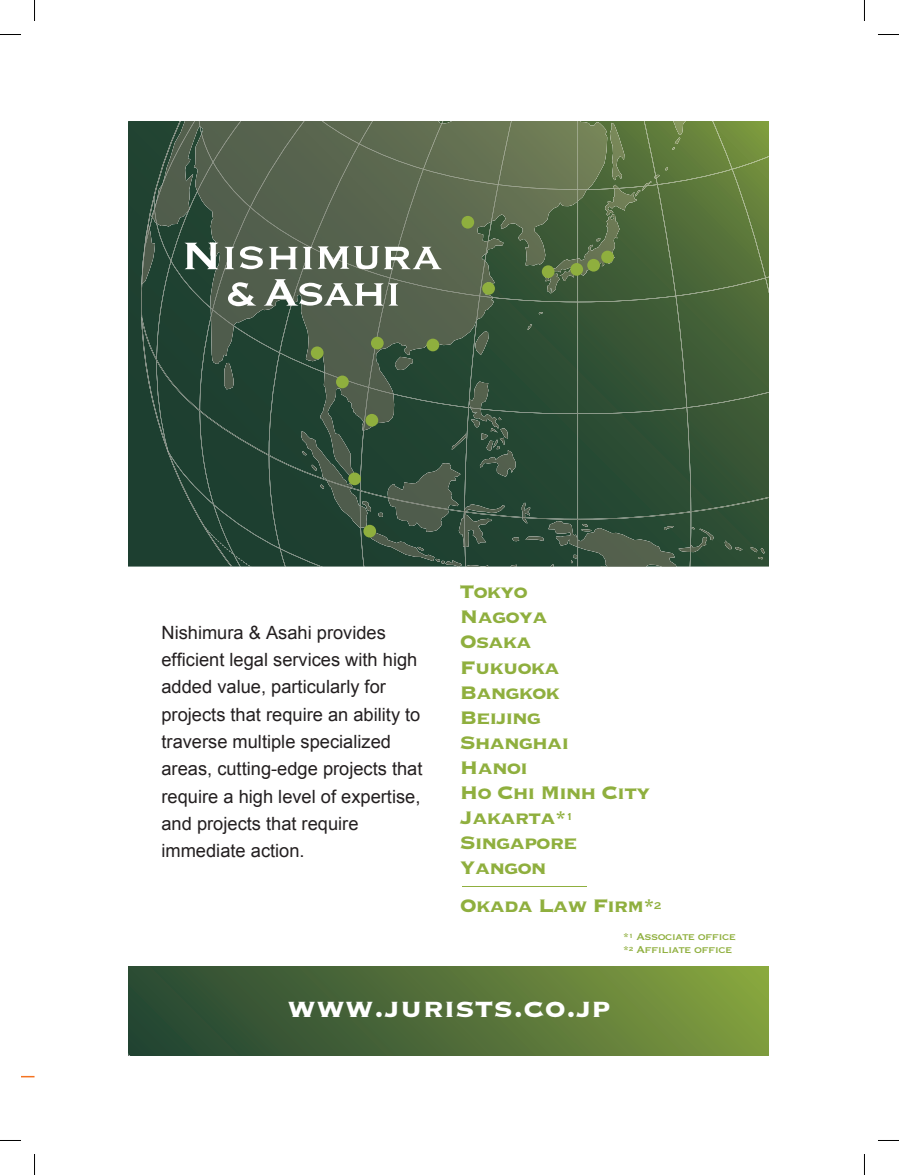
<style>
.page{position:relative;width:899px;height:1175px;background:#fff}
.page>*{position:absolute;margin:0;border:0;box-sizing:border-box;transform-origin:0 0}
.t1{font:34.5px "Copperplate Gothic Std 33 BC+SNLCDB";color:#fff}
.t2{font:23.85px/25px "Copperplate Gothic Std 33 BC+SNLCDB";letter-spacing:-.05em;color:#8faf3e}
.t3{font:18.3px/27.3px "Arial MT+VPQGVE";color:#231f20}
.t4{font:13.05px/13px "Copperplate Gothic Std 31 BC+DYQURC";letter-spacing:-.05em;color:#8faf3e}
.s1{font-family:"Copperplate Gothic Std 31 BC+DYQURC";font-size:13.05px}
.s2{font-size:7.8px}
</style>
<div class="page">
<svg style="left:21px;top:1075px;width:13px;height:2px"></svg>
<svg style="left:232px;top:122px;width:536px;height:445px;background:#465e41"></svg>
<img style="left:141px;top:122px;width:91px;height:445px">
<svg style="left:240px;top:484px;width:528px;height:83px;background:#304d3a"></svg>
<svg style="left:166px;top:445px;width:3px;height:9px"></svg>
<img style="left:142px;top:224px;width:6px;height:60px">
<div style="left:128px;top:966px;width:640px;height:89px;background:linear-gradient(to right,#244333,#839f3f)"></div>
<div style="left:461px;top:216px;width:13px;height:13px;background:#8faf3e;border-radius:50%"></div>
<div style="left:371px;top:337px;width:12px;height:12px;background:#8faf3e;border-radius:50%"></div>
<div style="left:311px;top:346px;width:12px;height:13px;background:#8faf3e;border-radius:50%"></div>
<div style="left:336px;top:375px;width:12px;height:13px;background:#8faf3e;border-radius:50%"></div>
<div style="left:601px;top:251px;width:12px;height:12px;background:#8faf3e;border-radius:50%"></div>
<div style="left:365px;top:414px;width:13px;height:12px;background:#8faf3e;border-radius:50%"></div>
<div style="left:348px;top:472px;width:13px;height:13px;background:#8faf3e;border-radius:50%"></div>
<div style="left:587px;top:259px;width:12px;height:12px;background:#8faf3e;border-radius:50%"></div>
<div style="left:570px;top:263px;width:13px;height:13px;background:#8faf3e;border-radius:50%"></div>
<div style="left:541px;top:265px;width:13px;height:13px;background:#8faf3e;border-radius:50%"></div>
<div style="left:482px;top:282px;width:12px;height:13px;background:#8faf3e;border-radius:50%"></div>
<div style="left:363px;top:525px;width:13px;height:12px;background:#8faf3e;border-radius:50%"></div>
<div style="left:426px;top:339px;width:13px;height:12px;background:#8faf3e;border-radius:50%"></div>
<hr style="left:462px;top:886px;width:124px;height:1px;background:#8faf3e">
<svg style="left:184px;top:243px;width:34px;height:26px"></svg>
<svg style="left:224px;top:247px;width:10px;height:22px"></svg>
<svg style="left:240px;top:246px;width:202px;height:23px"></svg>
<svg style="left:263px;top:279px;width:135px;height:27px"></svg>
<svg style="left:228px;top:282px;width:28px;height:24px"></svg>
<svg style="left:34px;top:0;width:1px;height:21px"></svg>
<svg style="left:0;top:34px;width:21px;height:1px"></svg>
<svg style="left:878px;top:34px;width:20px;height:1px"></svg>
<svg style="left:34px;top:1154px;width:1px;height:21px"></svg>
<svg style="left:0;top:1140px;width:21px;height:1px"></svg>
<svg style="left:878px;top:1140px;width:20px;height:1px"></svg>
<p class="t3" style="left:161px;top:618px;width:262px">Nishimura &amp; Asahi provides efficient legal services with high added value, particularly for projects that require an ability to traverse multiple specialized areas, cutting-edge projects that require a high level of expertise, and projects that require immediate action.</p>
<h2 class="t2" style="left:460px;top:577px;width:192px">Tokyo<br>Nagoya<br>Osaka<br>Fukuoka<br>Bangkok<br>Beijing<br>Shanghai<br>Hanoi<br>Ho Chi Minh City<br>Jakarta*<sup>1<br></sup>Singapore<br>Yangon</h2>
<h2 class="t2" style="left:460px;top:891px;width:203px">Okada Law Firm*<span class="s1">2</span></h2>
<p class="t4" style="left:622px;top:928px;width:114px">*<span class="s2">1</span> Associate office *<span class="s2">2</span> Affiliate office</p>
<h1 class="t1" style="left:287px;top:984px;width:324px">www.jurists.co.jp</h1>
</div>
